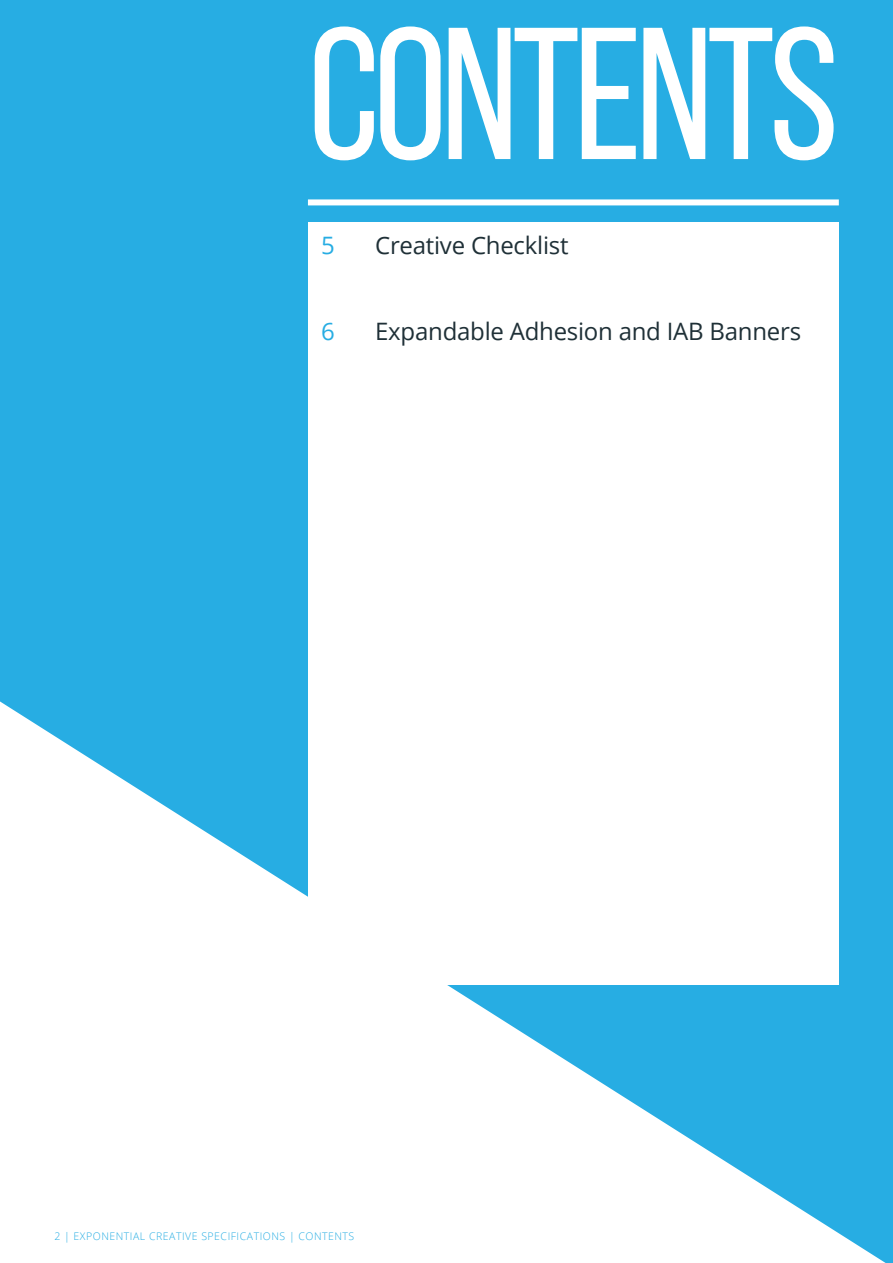
<style>
.page{position:relative;width:893px;height:1263px;background:#27ade3}
.page>*{position:absolute;margin:0;border:0;box-sizing:border-box;transform-origin:0 0}
.h1_content{font:187.5px "Bebas Neue";letter-spacing:-.03em;color:#fff}
.toc_copy{font:24px "Open Sans";letter-spacing:-.01em;color:#1f3037}
.toc_copy-2{font:24px "Open Sans";color:#27ade3}
.page_numbers{font:300 10.5px "Open Sans";letter-spacing:.05em;color:#27ade3}
</style>
<div class="page">
<svg style="left:0;top:701px;width:886px;height:562px;fill:#fff"></svg>
<div style="left:308px;top:199px;width:531px;height:6px;background:#fff"></div>
<div style="left:308px;top:222px;width:531px;height:762px;background:#fff"></div>
<p class="h1_content" style="left:308px;top:-7px;width:532px">CONTENTS</p>
<p class="toc_copy-2" style="left:321px;top:228px;width:15px">5</p>
<p class="toc_copy" style="left:375px;top:228px;width:195px">Creative Checklist</p>
<p class="toc_copy-2" style="left:321px;top:315px;width:15px">6</p>
<p class="toc_copy" style="left:375px;top:315px;width:427px">Expandable Adhesion and IAB Banners</p>
<p class="page_numbers" style="left:54px;top:1229px;width:301px">2 | EXPONENTIAL CREATIVE SPECIFICATIONS | CONTENTS</p>
</div>
